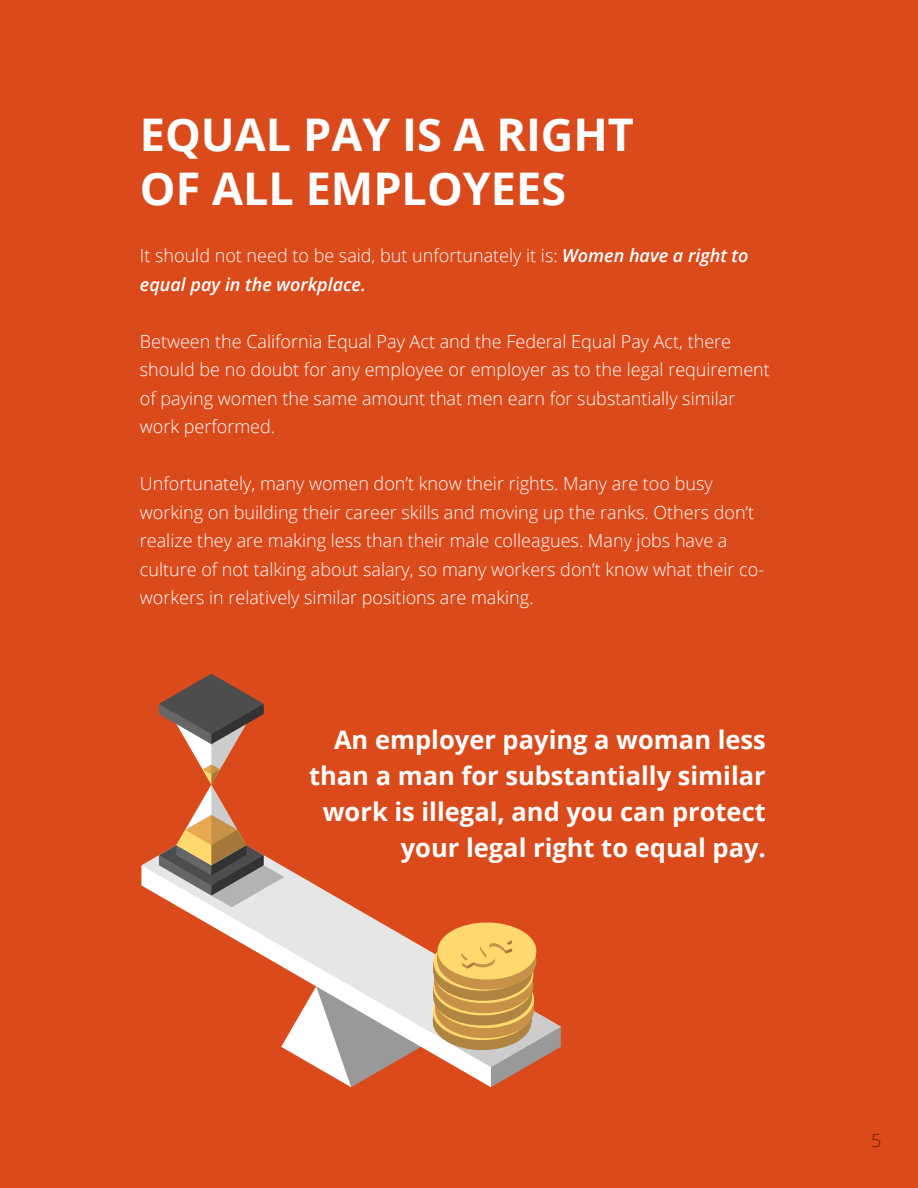
<style>
.page{position:relative;width:918px;height:1188px;background:#da4a1b}
.page>*{position:absolute;margin:0;border:0;box-sizing:border-box;transform-origin:0 0}
.t1{font:700 45px/54px "Open Sans";color:#fff}
.t2{font:700 25.5px/36px "Open Sans";color:#fff;text-align:right}
.t3{font:300 18px/28.5px "Open Sans";color:#fff}
.t4{font:300 18px "Open Sans";color:#6d1e00}
.s1{font-weight:600;font-style:italic}
</style>
<div class="page">
<svg style="left:316px;top:1067px;width:70px;height:20px"></svg>
<svg style="left:141px;top:855px;width:287px;height:212px"></svg>
<svg style="left:428px;top:922px;width:133px;height:165px"></svg>
<svg style="left:159px;top:674px;width:125px;height:233px"></svg>
<h1 class="t1" style="left:140px;top:107px;width:496px">EQUAL PAY IS A RIGHT<br>OF ALL EMPLOYEES</h1>
<p class="t3" style="left:140px;top:241px;width:610px">It should not need to be said, but unfortunately it is: <span class="s1">Women have a right to equal pay in the workplace.</span></p>
<p class="t3" style="left:140px;top:327px;width:632px">Between the California Equal Pay Act and the Federal Equal Pay Act, there should be no doubt for any employee or employer as to the legal requirement of paying women the same amount that men earn for substantially similar work performed.</p>
<p class="t3" style="left:140px;top:469px;width:626px">Unfortunately, many women don’t know their rights. Many are too busy working on building their career skills and moving up the ranks. Others don’t realize they are making less than their male colleagues. Many jobs have a culture of not talking about salary, so many workers don’t know what their co&shy;workers in relatively similar positions are making.</p>
<h2 class="t2" style="left:309px;top:721px;width:458px">An employer paying a woman less than a man for substantially similar work is illegal, and you can protect your legal right to equal pay.</h2>
<p class="t4" style="left:871px;top:1129px;width:12px">5</p>
</div>
